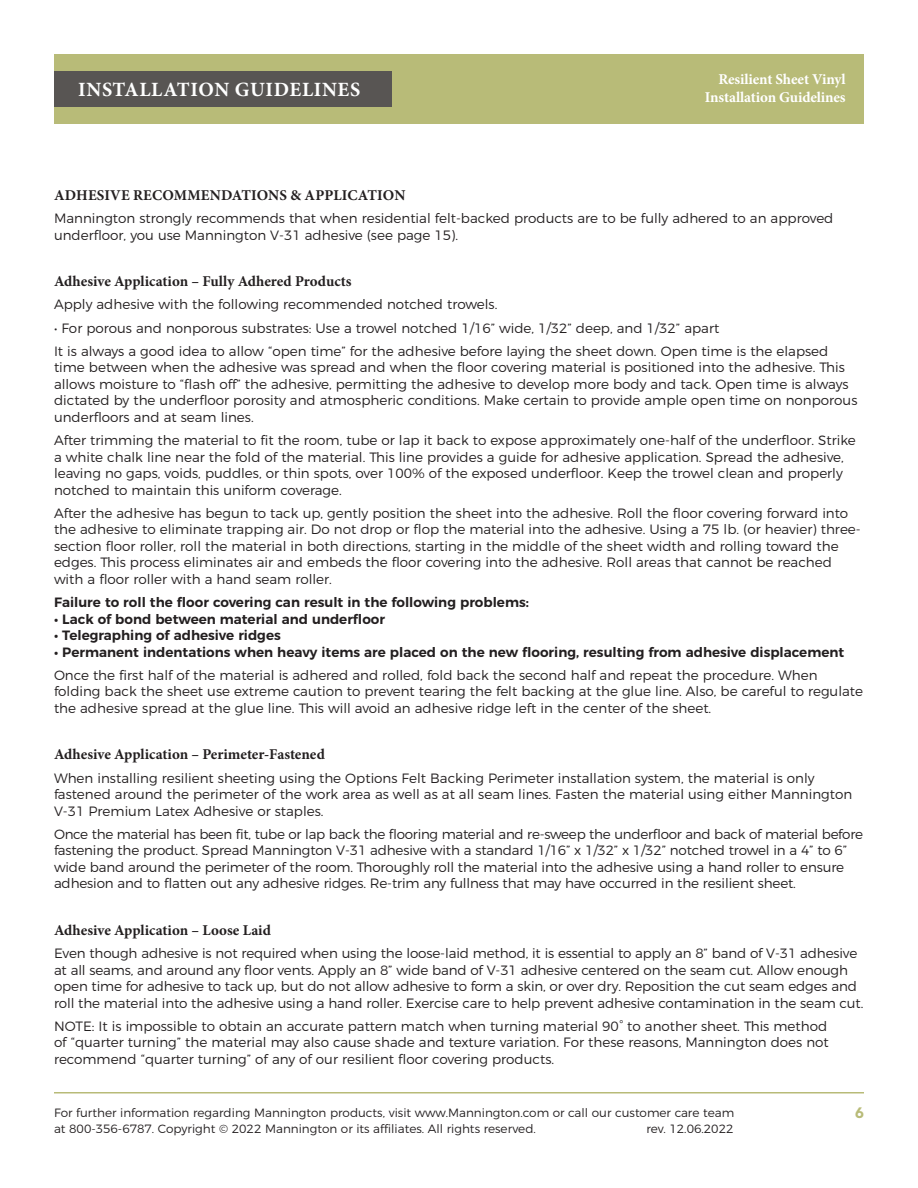
<style>
.page{position:relative;width:918px;height:1188px;background:#fff}
.page>*{position:absolute;margin:0;border:0;box-sizing:border-box;transform-origin:0 0}
.Notes{font:700 20.25px "Minion Pro";letter-spacing:.03em;color:#fff}
.Body{font:700 15px "Minion Pro";color:#231f20}
.Notes-2{font:700 15px "Minion Pro";letter-spacing:-.01em;color:#fff}
.Notes-3{font:900 15px "Avenir";color:#b8bb78}
.Body-2{font:300 13.5px/16.5px "Montserrat";color:#231f20}
.Body-3{font:600 13.5px "Montserrat";color:#231f20}
.t1{font:300 12px/16.5px "Montserrat";color:#231f20}
</style>
<div class="page">
<hr style="left:54px;top:1092px;width:810px;height:2px;background:#b8bb78">
<div style="left:54px;top:54px;width:810px;height:69px;background:#b8bb78"></div>
<div style="left:54px;top:71px;width:338px;height:35px;background:#585553"></div>
<p class="Notes" style="left:78px;top:75px;width:284px">INSTALLATION GUIDELINES</p>
<p class="Notes-2" style="left:719px;top:68px;width:129px">Resilient Sheet Vinyl</p>
<p class="Notes-2" style="left:705px;top:86px;width:142px">Installation Guidelines</p>
<p class="Body" style="left:54px;top:185px;width:353px">ADHESIVE RECOMMENDATIONS &amp; APPLICATION</p>
<p class="Body-2" style="left:54px;top:209px;width:781px">Mannington strongly recommends that when residential felt-backed products are to be fully adhered to an approved underfloor, you use Mannington V-31 adhesive (see page 15).</p>
<p class="Body" style="left:54px;top:271px;width:299px">Adhesive Application – Fully Adhered Products</p>
<p class="Body-2" style="left:54px;top:295px;width:445px">Apply adhesive with the following recommended notched trowels.</p>
<p class="Body-2" style="left:54px;top:318px;width:667px">• For porous and nonporous substrates: Use a trowel notched 1/16” wide, 1/32” deep, and 1/32” apart</p>
<p class="Body-2" style="left:54px;top:342px;width:805px">It is always a good idea to allow “open time” for the adhesive before laying the sheet down. Open time is the elapsed time between when the adhesive was spread and when the floor covering material is positioned into the adhesive. This allows moisture to “flash off” the adhesive, permitting the adhesive to develop more body and tack. Open time is always dictated by the underfloor porosity and atmospheric conditions. Make certain to provide ample open time on nonporous underfloors and at seam lines.</p>
<p class="Body-2" style="left:54px;top:431px;width:803px">After trimming the material to fit the room, tube or lap it back to expose approximately one-half of the underfloor. Strike a white chalk line near the fold of the material. This line provides a guide for adhesive application. Spread the adhesive, leaving no gaps, voids, puddles, or thin spots, over 100% of the exposed underfloor. Keep the trowel clean and properly notched to maintain this uniform coverage.</p>
<p class="Body-2" style="left:54px;top:504px;width:808px">After the adhesive has begun to tack up, gently position the sheet into the adhesive. Roll the floor covering forward into the adhesive to eliminate trapping air. Do not drop or flop the material into the adhesive. Using a 75 lb. (or heavier) three&shy;section floor roller, roll the material in both directions, starting in the middle of the sheet width and rolling toward the edges. This process eliminates air and embeds the floor covering into the adhesive. Roll areas that cannot be reached with a floor roller with a hand seam roller.</p>
<p class="Body-3" style="left:54px;top:591px;width:476px">Failure to roll the floor covering can result in the following problems:</p>
<p class="Body-3" style="left:54px;top:608px;width:333px">• Lack of bond between material and underfloor</p>
<p class="Body-3" style="left:54px;top:624px;width:228px">• Telegraphing of adhesive ridges</p>
<p class="Body-3" style="left:54px;top:641px;width:792px">• Permanent indentations when heavy items are placed on the new flooring, resulting from adhesive displacement</p>
<p class="Body-2" style="left:54px;top:666px;width:811px">Once the first half of the material is adhered and rolled, fold back the second half and repeat the procedure. When folding back the sheet use extreme caution to prevent tearing the felt backing at the glue line. Also, be careful to regulate the adhesive spread at the glue line. This will avoid an adhesive ridge left in the center of the sheet.</p>
<p class="Body" style="left:54px;top:744px;width:272px">Adhesive Application – Perimeter-Fastened</p>
<p class="Body-2" style="left:54px;top:768px;width:800px">When installing resilient sheeting using the Options Felt Backing Perimeter installation system, the material is only fastened around the perimeter of the work area as well as at all seam lines. Fasten the material using either Mannington<br>V-31 Premium Latex Adhesive or staples.</p>
<p class="Body-2" style="left:54px;top:825px;width:811px">Once the material has been fit, tube or lap back the flooring material and re-sweep the underfloor and back of material before fastening the product. Spread Mannington V-31 adhesive with a standard 1/16” x 1/32” x 1/32” notched trowel in a 4” to 6” wide band around the perimeter of the room. Thoroughly roll the material into the adhesive using a hand roller to ensure adhesion and to flatten out any adhesive ridges. Re-trim any fullness that may have occurred in the resilient sheet.</p>
<p class="Body" style="left:54px;top:920px;width:219px">Adhesive Application – Loose Laid</p>
<p class="Body-2" style="left:54px;top:944px;width:811px">Even though adhesive is not required when using the loose-laid method, it is essential to apply an 8” band of V-31 adhesive at all seams, and around any floor vents. Apply an 8” wide band of V-31 adhesive centered on the seam cut. Allow enough open time for adhesive to tack up, but do not allow adhesive to form a skin, or over dry. Reposition the cut seam edges and roll the material into the adhesive using a hand roller. Exercise care to help prevent adhesive contamination in the seam cut.</p>
<p class="Body-2" style="left:54px;top:1017px;width:776px">NOTE: It is impossible to obtain an accurate pattern match when turning material 90° to another sheet. This method of “quarter turning” the material may also cause shade and texture variation. For these reasons, Mannington does not recommend “quarter turning” of any of our resilient floor covering products.</p>
<p class="t1" style="left:54px;top:1103px;width:682px">For further information regarding Mannington products, visit www.Mannington.com or call our customer care team at 800-356-6787. Copyright © 2022 Mannington or its affiliates. All rights reserved.</p>
<p class="t1" style="left:646px;top:1120px;width:89px">rev. 12.06.2022</p>
<p class="Notes-3" style="left:855px;top:1103px;width:10px">6</p>
</div>
